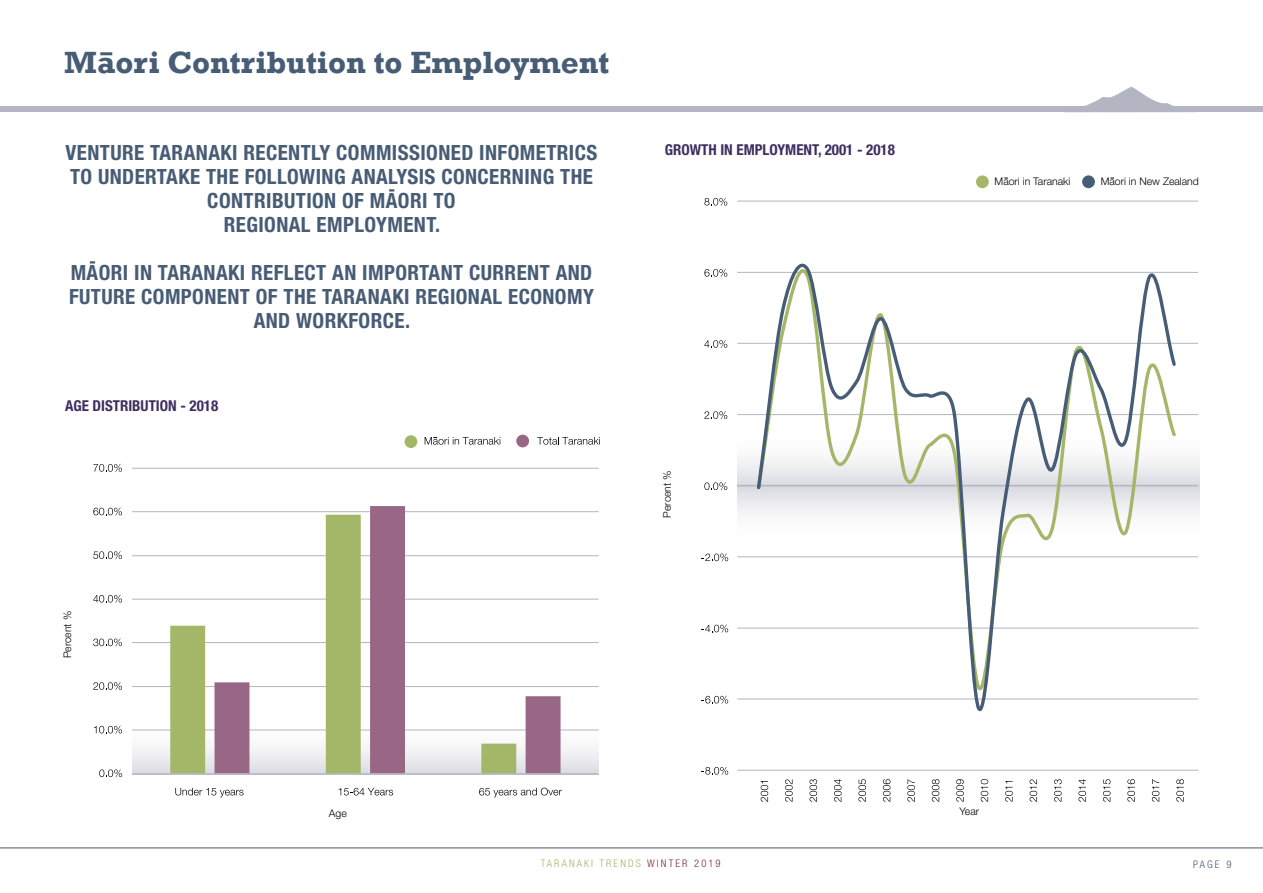
<style>
.page{position:relative;width:1263px;height:893px;background:#fff}
.page>*{position:absolute;margin:0;border:0;box-sizing:border-box;transform-origin:0 0}
.t1{font:700 31.5px "Rockwell";color:#475c75}
.t2{font:700 condensed 21px/24px "Helvetica Neue LT Pro";letter-spacing:.02em;color:#475c75;text-align:center}
.t3{font:700 condensed 15px "Helvetica Neue LT Pro";color:#3c2f60}
.t4{font:300 10.5px "Helvetica Neue LT Pro";color:#000}
.t5{font:300 condensed 10.5px "Helvetica Neue LT Pro";letter-spacing:.2em;color:#a4b769}
.t6{font:300 condensed 10.5px "Helvetica Neue";color:#475c75}
.s1{color:#772b42}
</style>
<div class="page">
<hr style="left:0;top:847px;width:1263px;height:1px;background:#475c75">
<div style="left:0;top:106px;width:1263px;height:6px;background:#b3b5c2"></div>
<svg style="left:1085px;top:87px;width:88px;height:19px"></svg>
<svg style="left:132px;top:717px;width:467px;height:56px"></svg>
<svg style="left:100px;top:52px;width:12px;height:3px"></svg>
<svg style="left:389px;top:189px;width:5px;height:3px"></svg>
<svg style="left:90px;top:261px;width:5px;height:3px"></svg>
<hr style="left:132px;top:468px;width:467px;height:1px;background:#b3b5c2">
<hr style="left:132px;top:511px;width:467px;height:1px;background:#b3b5c2">
<hr style="left:132px;top:555px;width:467px;height:1px;background:#b3b5c2">
<hr style="left:132px;top:599px;width:467px;height:1px;background:#b3b5c2">
<hr style="left:132px;top:642px;width:467px;height:1px;background:#b3b5c2">
<hr style="left:132px;top:686px;width:467px;height:1px;background:#b3b5c2">
<hr style="left:132px;top:730px;width:467px;height:1px;background:#b3b5c2">
<svg style="left:170px;top:555px;width:45px;height:218px;fill:#a4b769"></svg>
<svg style="left:215px;top:506px;width:345px;height:267px"></svg>
<hr style="left:132px;top:773px;width:467px;height:2px;background:#b3b5c2">
<svg style="left:99px;top:769px;width:23px;height:8px"></svg>
<svg style="left:94px;top:726px;width:28px;height:8px"></svg>
<svg style="left:93px;top:682px;width:29px;height:8px"></svg>
<svg style="left:93px;top:638px;width:29px;height:8px"></svg>
<svg style="left:93px;top:595px;width:29px;height:8px"></svg>
<svg style="left:93px;top:551px;width:29px;height:8px"></svg>
<svg style="left:93px;top:507px;width:29px;height:8px"></svg>
<svg style="left:93px;top:464px;width:29px;height:8px"></svg>
<svg style="left:175px;top:788px;width:69px;height:9px"></svg>
<svg style="left:339px;top:788px;width:54px;height:7px"></svg>
<svg style="left:479px;top:788px;width:83px;height:9px"></svg>
<div style="left:405px;top:435px;width:12px;height:13px;background:#a4b769;border-radius:50%"></div>
<svg style="left:537px;top:437px;width:63px;height:8px"></svg>
<div style="left:516px;top:435px;width:13px;height:12px;background:#996786;border-radius:50%"></div>
<svg style="left:425px;top:437px;width:76px;height:8px"></svg>
<hr style="left:737px;top:201px;width:461px;height:1px;background:#b3b5c2">
<hr style="left:737px;top:272px;width:461px;height:1px;background:#b3b5c2">
<hr style="left:737px;top:343px;width:461px;height:1px;background:#b3b5c2">
<hr style="left:737px;top:414px;width:461px;height:1px;background:#b3b5c2">
<hr style="left:737px;top:556px;width:461px;height:1px;background:#b3b5c2">
<hr style="left:737px;top:628px;width:461px;height:1px;background:#b3b5c2">
<hr style="left:737px;top:699px;width:461px;height:1px;background:#b3b5c2">
<hr style="left:737px;top:770px;width:461px;height:1px;background:#b3b5c2">
<svg style="left:702px;top:767px;width:26px;height:8px"></svg>
<svg style="left:702px;top:696px;width:26px;height:8px"></svg>
<svg style="left:702px;top:624px;width:26px;height:8px"></svg>
<svg style="left:702px;top:553px;width:26px;height:8px"></svg>
<svg style="left:704px;top:482px;width:23px;height:8px"></svg>
<svg style="left:704px;top:411px;width:23px;height:8px"></svg>
<svg style="left:704px;top:340px;width:23px;height:8px"></svg>
<svg style="left:704px;top:269px;width:23px;height:8px"></svg>
<svg style="left:704px;top:198px;width:23px;height:8px"></svg>
<div style="left:976px;top:175px;width:13px;height:13px;background:#a4b769;border-radius:50%"></div>
<div style="left:1082px;top:175px;width:13px;height:13px;background:#475c75;border-radius:50%"></div>
<div style="left:738px;top:428px;width:461px;height:58px;background:linear-gradient(to bottom,#fff,#e0e1e6)"></div>
<div style="left:738px;top:486px;width:461px;height:58px;background:linear-gradient(to bottom,#dfe0e5,#fff)"></div>
<hr style="left:737px;top:485px;width:461px;height:1px;background:#b3b5c2">
<svg style="left:755px;top:263px;width:423px;height:449px"></svg>
<svg style="left:761px;top:781px;width:7px;height:21px"></svg>
<svg style="left:785px;top:779px;width:8px;height:23px"></svg>
<svg style="left:809px;top:779px;width:8px;height:23px"></svg>
<svg style="left:834px;top:779px;width:7px;height:23px"></svg>
<svg style="left:858px;top:779px;width:8px;height:23px"></svg>
<svg style="left:883px;top:779px;width:7px;height:23px"></svg>
<svg style="left:907px;top:779px;width:8px;height:23px"></svg>
<svg style="left:932px;top:779px;width:7px;height:23px"></svg>
<svg style="left:956px;top:779px;width:8px;height:23px"></svg>
<svg style="left:981px;top:779px;width:7px;height:23px"></svg>
<svg style="left:1005px;top:781px;width:8px;height:21px"></svg>
<svg style="left:1029px;top:779px;width:8px;height:23px"></svg>
<svg style="left:1054px;top:779px;width:8px;height:23px"></svg>
<svg style="left:1078px;top:779px;width:8px;height:23px"></svg>
<svg style="left:1103px;top:779px;width:7px;height:23px"></svg>
<svg style="left:1127px;top:779px;width:8px;height:23px"></svg>
<svg style="left:1152px;top:779px;width:7px;height:23px"></svg>
<svg style="left:1176px;top:779px;width:8px;height:23px"></svg>
<h1 class="t1" style="left:64px;top:43px;width:546px">Maori Contribution to Employment</h1>
<p class="t2" style="left:66px;top:140px;width:533px">VENTURE TARANAKI RECENTLY COMMISSIONED INFOMETRICS TO UNDERTAKE THE FOLLOWING ANALYSIS CONCERNING THE CONTRIBUTION OF MAORI TO<br>REGIONAL EMPLOYMENT.</p>
<p class="t2" style="left:69px;top:260px;width:526px">MAORI IN TARANAKI REFLECT AN IMPORTANT CURRENT AND<br>FUTURE COMPONENT OF THE TARANAKI REGIONAL ECONOMY<br>AND WORKFORCE.</p>
<p class="t3" style="left:65px;top:397px;width:155px">AGE DISTRIBUTION - 2018</p>
<p class="t4" style="left:61px;top:658px;width:49px;rotate:-90deg">Percent %</p>
<p class="t3" style="left:665px;top:140px;width:232px">GROWTH IN EMPLOYMENT, 2001 - 2018</p>
<p class="t4" style="left:661px;top:518px;width:49px;rotate:-90deg">Percent %</p>
<p class="t4" style="left:329px;top:806px;width:19px">Age</p>
<p class="t4" style="left:994px;top:175px;width:77px">Maori in Taranaki</p>
<p class="t4" style="left:1101px;top:175px;width:100px">Maori in New Zealand</p>
<p class="t4" style="left:959px;top:805px;width:21px">Year</p>
<p class="t5" style="left:541px;top:857px;width:181px">TARANAKI TRENDS <span class="s1">WINTER 2019</span></p>
<p class="t6" style="left:1193px;top:858px;width:40px">PAGE 9</p>
</div>
